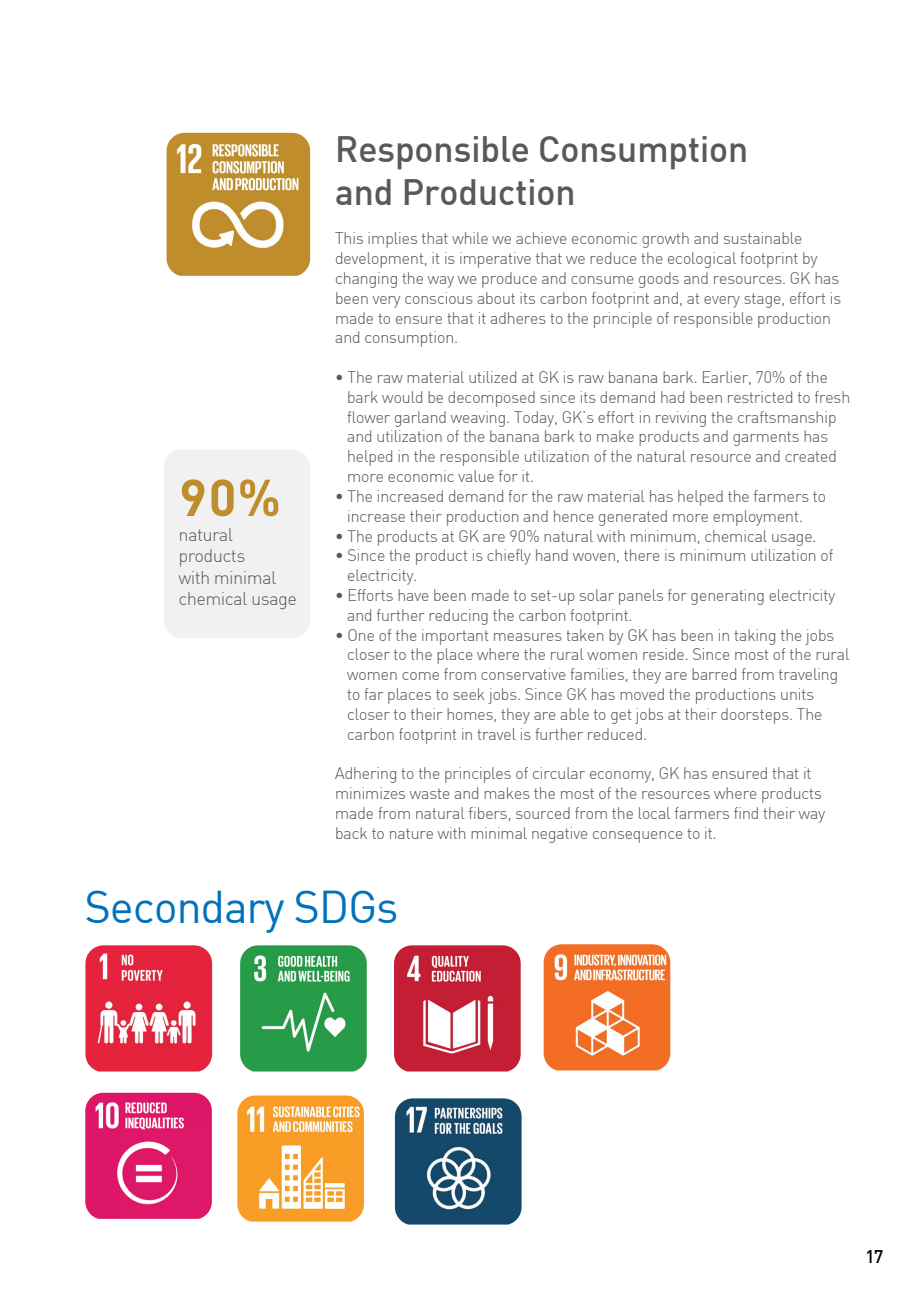
<style>
.page{position:relative;width:915px;height:1306px;background:#fff}
.page>*{position:absolute;margin:0;border:0;box-sizing:border-box;transform-origin:0 0}
.t1{font:700 51px "Sapient Sans";color:#bf8d2c}
.t2{font:45px "Sapient Sans";color:#0072bc}
.t3{font:500 36px/43.2px "Sapient Sans";color:#58595b}
.t4{font:300 18px/21.6px "Sapient Sans";color:#58595b}
.t5{font:500 18px "Sapient Sans";color:#000}
.t6{font:300 16.5px/19.8px "Sapient Sans";color:#58595b}
</style>
<div class="page">
<img style="left:166px;top:133px;width:144px;height:143px">
<img style="left:240px;top:945px;width:126px;height:126px">
<img style="left:85px;top:1092px;width:127px;height:126px">
<img style="left:394px;top:945px;width:126px;height:126px">
<img style="left:237px;top:1095px;width:127px;height:126px">
<img style="left:543px;top:944px;width:127px;height:126px">
<img style="left:395px;top:1098px;width:126px;height:126px">
<img style="left:85px;top:945px;width:127px;height:126px">
<div style="left:164px;top:449px;width:146px;height:189px;background:#f1f1f2;border-radius:18px"></div>
<h1 class="t1" style="left:179px;top:464px;width:103px">90%</h1>
<p class="t4" style="left:179px;top:523px;width:119px">natural products<br>with minimal chemical usage</p>
<h3 class="t3" style="left:335px;top:126px;width:414px">Responsible Consumption and Production</h3>
<p class="t6" style="left:335px;top:228px;width:507px">This implies that while we achieve economic growth and sustainable development, it is imperative that we reduce the ecological footprint by changing the way we produce and consume goods and resources. GK has been very conscious about its carbon footprint and, at every stage, effort is made to ensure that it adheres to the principle of responsible production and consumption.</p>
<p class="t6" style="left:347px;top:367px;width:504px;text-indent:-12px">• The raw material utilized at GK is raw banana bark. Earlier, 70% of the bark would be decomposed since its demand had been restricted to fresh flower garland weaving. Today, GK’s effort in reviving the craftsmanship and utilization of the banana bark to make products and garments has helped in the responsible utilization of the natural resource and created more economic value for it.</p>
<p class="t6" style="left:347px;top:486px;width:480px;text-indent:-12px">• The increased demand for the raw material has helped the farmers to increase their production and hence generated more employment.</p>
<p class="t6" style="left:335px;top:525px;width:483px">• The products at GK are 90% natural with minimum, chemical usage.</p>
<p class="t6" style="left:347px;top:545px;width:487px;text-indent:-12px">• Since the product is chiefly hand woven, there is minimum utilization of electricity.</p>
<p class="t6" style="left:347px;top:585px;width:489px;text-indent:-12px">• Efforts have been made to set-up solar panels for generating electricity and further reducing the carbon footprint.</p>
<p class="t6" style="left:347px;top:624px;width:503px;text-indent:-12px">• One of the important measures taken by GK has been in taking the jobs closer to the place where the rural women reside. Since most of the rural women come from conservative families, they are barred from traveling to far places to seek jobs. Since GK has moved the productions units closer to their homes, they are able to get jobs at their doorsteps. The carbon footprint in travel is further reduced.</p>
<p class="t6" style="left:335px;top:763px;width:491px">Adhering to the principles of circular economy, GK has ensured that it minimizes waste and makes the most of the resources where products made from natural fibers, sourced from the local farmers find their way back to nature with minimal negative consequence to it.</p>
<h2 class="t2" style="left:85px;top:878px;width:314px">Secondary SDGs</h2>
<p class="t5" style="left:865px;top:1244px;width:19px">17</p>
</div>
